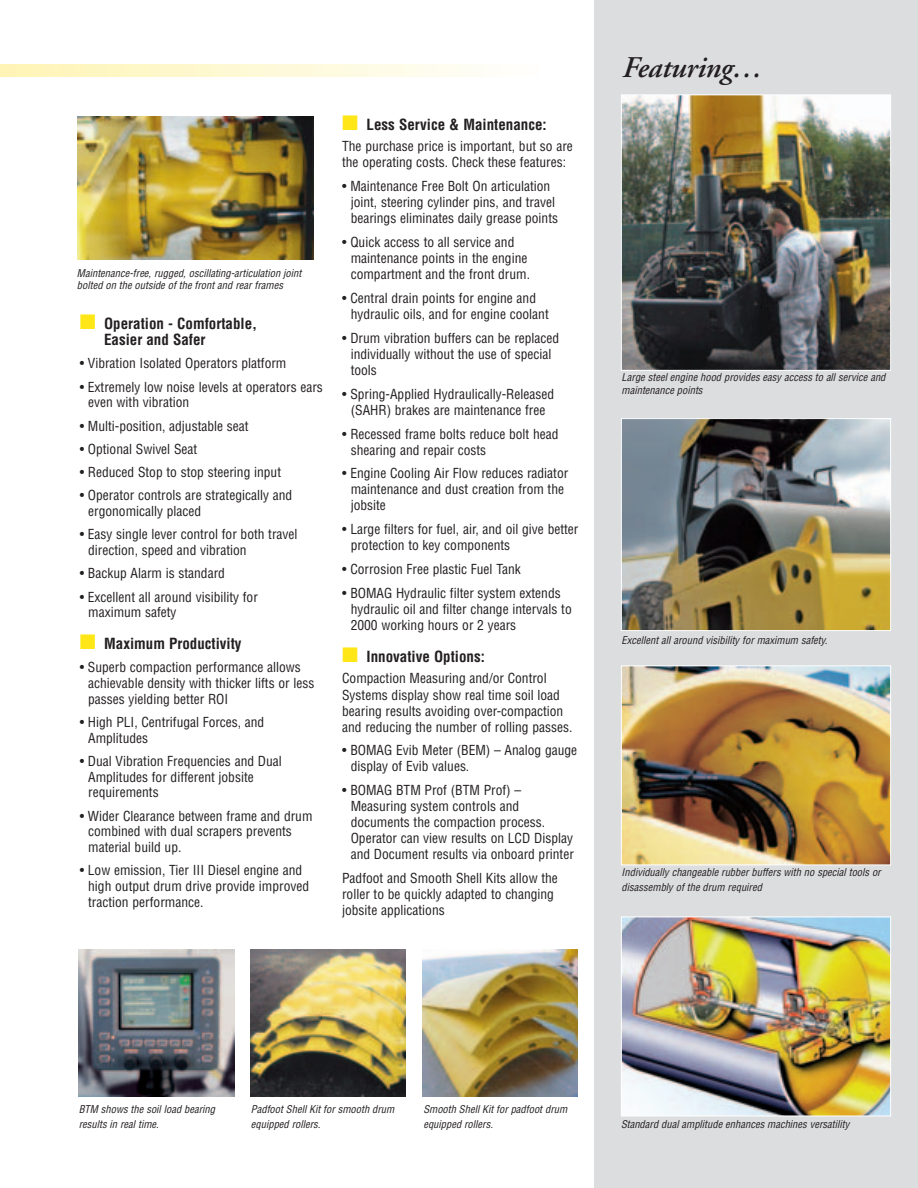
<style>
.page{position:relative;width:918px;height:1188px;background:#fff}
.page>*{position:absolute;margin:0;border:0;box-sizing:border-box;transform-origin:0 0}
.t1{font:italic 600 30px "Adobe Garamond";letter-spacing:-.01em;color:#231f20}
.t2{font:700 condensed 15px/15.8px "Helvetica";color:#231f20}
.t3{font:condensed 13.5px/16px "Helvetica";color:#231f20}
.t4{font:italic condensed 10.5px/15px "Helvetica";color:#231f20}
.s1{color:#ffe616}
</style>
<div class="page">
<svg style="left:0;top:64px;width:478px;height:12px;background:#fef8d4"></svg>
<div style="left:594px;top:0;width:324px;height:1188px;background:#dcdddf"></div>
<img style="left:623px;top:919px;width:266px;height:195px">
<div style="left:621px;top:917px;width:270px;height:199px;border:1px solid #fff"></div>
<img style="left:623px;top:668px;width:266px;height:195px">
<div style="left:621px;top:666px;width:270px;height:199px;border:1px solid #fff"></div>
<img style="left:623px;top:420px;width:266px;height:209px">
<div style="left:621px;top:418px;width:270px;height:213px;border:1px solid #fff"></div>
<img style="left:623px;top:96px;width:266px;height:273px">
<div style="left:621px;top:94px;width:270px;height:277px;border:1px solid #fff"></div>
<img style="left:78px;top:117px;width:236px;height:142px">
<img style="left:79px;top:950px;width:155px;height:147px">
<img style="left:251px;top:950px;width:155px;height:147px">
<img style="left:423px;top:950px;width:155px;height:147px">
<p class="t4" style="left:77px;top:267px;width:228px;line-height:12.6px">Maintenance-free, rugged, oscillating-articulation joint bolted on the outside of the front and rear frames</p>
<p class="t2" style="left:104px;top:317px;width:155px;text-indent:-24px"><span class="s1">■</span> Operation - Comfortable,<br>Easier and Safer</p>
<p class="t3" style="left:80px;top:356px;width:208px">• Vibration Isolated Operators platform</p>
<p class="t3" style="left:88px;top:380px;width:236px;text-indent:-9px">• Extremely low noise levels at operators ears even with vibration</p>
<p class="t3" style="left:80px;top:419px;width:170px">• Multi-position, adjustable seat</p>
<p class="t3" style="left:80px;top:442px;width:119px">• Optional Swivel Seat</p>
<p class="t3" style="left:80px;top:465px;width:203px">• Reduced Stop to stop steering input</p>
<p class="t3" style="left:88px;top:489px;width:206px;text-indent:-9px">• Operator controls are strategically and ergonomically placed</p>
<p class="t3" style="left:88px;top:528px;width:211px;text-indent:-9px">• Easy single lever control for both travel direction, speed and vibration</p>
<p class="t3" style="left:80px;top:566px;width:147px">• Backup Alarm is standard</p>
<p class="t3" style="left:88px;top:590px;width:171px;text-indent:-9px">• Excellent all around visibility for maximum safety</p>
<p class="t2" style="left:80px;top:637px;width:163px"><span class="s1">■</span> Maximum Productivity</p>
<p class="t3" style="left:88px;top:660px;width:228px;text-indent:-9px">• Superb compaction performance allows achievable density with thicker lifts or less passes yielding better ROI</p>
<p class="t3" style="left:88px;top:715px;width:178px;text-indent:-9px">• High PLI, Centrifugal Forces, and<br>Amplitudes</p>
<p class="t3" style="left:88px;top:754px;width:195px;text-indent:-9px">• Dual Vibration Frequencies and Dual<br>Amplitudes for different jobsite requirements</p>
<p class="t3" style="left:88px;top:809px;width:226px;text-indent:-9px">• Wider Clearance between frame and drum combined with dual scrapers prevents material build up.</p>
<p class="t3" style="left:88px;top:864px;width:222px;text-indent:-9px">• Low emission, Tier III Diesel engine and high output drum drive provide improved traction performance.</p>
<p class="t2" style="left:342px;top:118px;width:206px"><span class="s1">■</span> Less Service &amp; Maintenance:</p>
<p class="t3" style="left:342px;top:140px;width:232px">The purchase price is important, but so are the operating costs. Check these features:</p>
<p class="t3" style="left:351px;top:179px;width:209px;text-indent:-9px">• Maintenance Free Bolt On articulation joint, steering cylinder pins, and travel bearings eliminates daily grease points</p>
<p class="t3" style="left:351px;top:235px;width:181px;text-indent:-9px">• Quick access to all service and maintenance points in the engine compartment and the front drum.</p>
<p class="t3" style="left:351px;top:291px;width:200px;text-indent:-9px">• Central drain points for engine and hydraulic oils, and for engine coolant</p>
<p class="t3" style="left:351px;top:331px;width:210px;text-indent:-9px">• Drum vibration buffers can be replaced individually without the use of special tools</p>
<p class="t3" style="left:342px;top:387px;width:214px;text-align:center">• Spring-Applied Hydraulically-Released (SAHR) brakes are maintenance free</p>
<p class="t3" style="left:351px;top:427px;width:209px;text-indent:-9px">• Recessed frame bolts reduce bolt head shearing and repair costs</p>
<p class="t3" style="left:351px;top:467px;width:219px;text-indent:-9px">• Engine Cooling Air Flow reduces radiator maintenance and dust creation from the jobsite</p>
<p class="t3" style="left:351px;top:522px;width:229px;text-indent:-9px">• Large filters for fuel, air, and oil give better protection to key components</p>
<p class="t3" style="left:342px;top:562px;width:180px">• Corrosion Free plastic Fuel Tank</p>
<p class="t3" style="left:351px;top:586px;width:223px;text-indent:-9px">• BOMAG Hydraulic filter system extends hydraulic oil and filter change intervals to<br>2000 working hours or 2 years</p>
<p class="t2" style="left:342px;top:650px;width:144px"><span class="s1">■</span> Innovative Options:</p>
<p class="t3" style="left:342px;top:672px;width:232px">Compaction Measuring and/or Control Systems display show real time soil load bearing results avoiding over-compaction and reducing the number of rolling passes.</p>
<p class="t3" style="left:351px;top:744px;width:228px;text-indent:-9px">• BOMAG Evib Meter (BEM) – Analog gauge display of Evib values.</p>
<p class="t3" style="left:351px;top:783px;width:225px;text-indent:-9px">• BOMAG BTM Prof (BTM Prof) – Measuring system controls and documents the compaction process.<br>Operator can view results on LCD Display and Document results via onboard printer</p>
<p class="t3" style="left:342px;top:871px;width:217px">Padfoot and Smooth Shell Kits allow the roller to be quickly adapted to changing jobsite applications</p>
<h1 class="t1" style="left:622px;top:56px;width:142px">Featuring…</h1>
<p class="t4" style="left:622px;top:372px;width:268px;line-height:12.6px">Large steel engine hood provides easy access to all service and maintenance points</p>
<p class="t4" style="left:622px;top:634px;width:210px">Excellent all around visibility for maximum safety.</p>
<p class="t4" style="left:622px;top:865px;width:263px">Individually changeable rubber buffers with no special tools or disassembly of the drum required</p>
<p class="t4" style="left:79px;top:1102px;width:140px">BTM shows the soil load bearing results in real time.</p>
<p class="t4" style="left:251px;top:1102px;width:147px">Padfoot Shell Kit for smooth drum equipped rollers.</p>
<p class="t4" style="left:423px;top:1102px;width:148px">Smooth Shell Kit for padfoot drum equipped rollers.</p>
<p class="t4" style="left:621px;top:1118px;width:230px">Standard dual amplitude enhances machines versatility</p>
</div>
